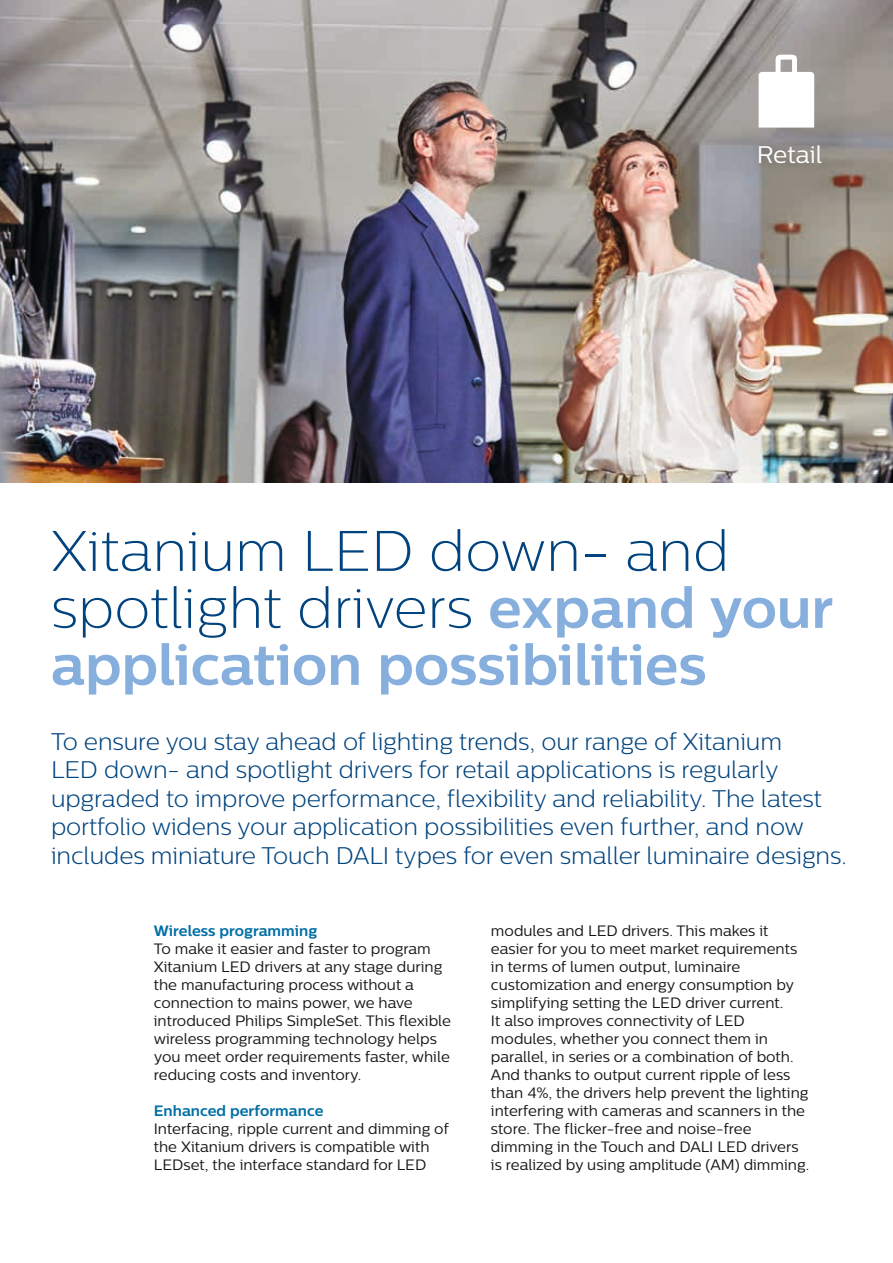
<style>
.page{position:relative;width:893px;height:1263px;background:#fff}
.page>*{position:absolute;margin:0;border:0;box-sizing:border-box;transform-origin:0 0}
.t1{font:57px/57px "Centrale Sans X Light";color:#00437e}
.t2{font:700 57px "Centrale Sans";color:#86afdd}
.t3{font:300 24px/28.5px "Centrale Sans";letter-spacing:-.005em;color:#00437e}
.t4{font:24px "Centrale Sans";color:#fff}
.t5{font:15px/18px "Centrale Sans";color:#151616}
.t6{font:700 15px "Centrale Sans";color:#006fa5}
.s1{font-family:"Centrale Sans";font-weight:700;color:#86afdd}
</style>
<div class="page">
<img style="left:0;top:0;width:893px;height:483px">
<svg style="left:759px;top:55px;width:55px;height:73px"></svg>
<h2 class="t4" style="left:757px;top:140px;width:67px">Retail</h2>
<h1 class="t1" style="left:51px;top:522px;width:784px">Xitanium LED down- and spotlight drivers <span class="s1">expand your</span></h1>
<h1 class="t2" style="left:51px;top:630px;width:657px">application possibilities</h1>
<p class="t3" style="left:51px;top:727px;width:797px">To ensure you stay ahead of lighting trends, our range of Xitanium<br>LED down- and spotlight drivers for retail applications is regularly upgraded to improve performance, flexibility and reliability. The latest portfolio widens your application possibilities even further, and now includes miniature Touch DALI types for even smaller luminaire designs.</p>
<p class="t6" style="left:154px;top:922px;width:165px">Wireless programming</p>
<p class="t5" style="left:154px;top:940px;width:299px">To make it easier and faster to program Xitanium LED drivers at any stage during the manufacturing process without a connection to mains power, we have introduced Philips SimpleSet. This flexible wireless programming technology helps you meet order requirements faster, while reducing costs and inventory.</p>
<p class="t6" style="left:154px;top:1102px;width:171px">Enhanced performance</p>
<p class="t5" style="left:154px;top:1120px;width:297px">Interfacing, ripple current and dimming of the Xitanium drivers is compatible with<br>LEDset, the interface standard for LED</p>
<p class="t5" style="left:491px;top:922px;width:320px">modules and LED drivers. This makes it easier for you to meet market requirements in terms of lumen output, luminaire customization and energy consumption by simplifying setting the LED driver current.<br>It also improves connectivity of LED modules, whether you connect them in parallel, in series or a combination of both.<br>And thanks to output current ripple of less than 4%, the drivers help prevent the lighting interfering with cameras and scanners in the store. The flicker-free and noise-free dimming in the Touch and DALI LED drivers is realized by using amplitude (AM) dimming.</p>
</div>
